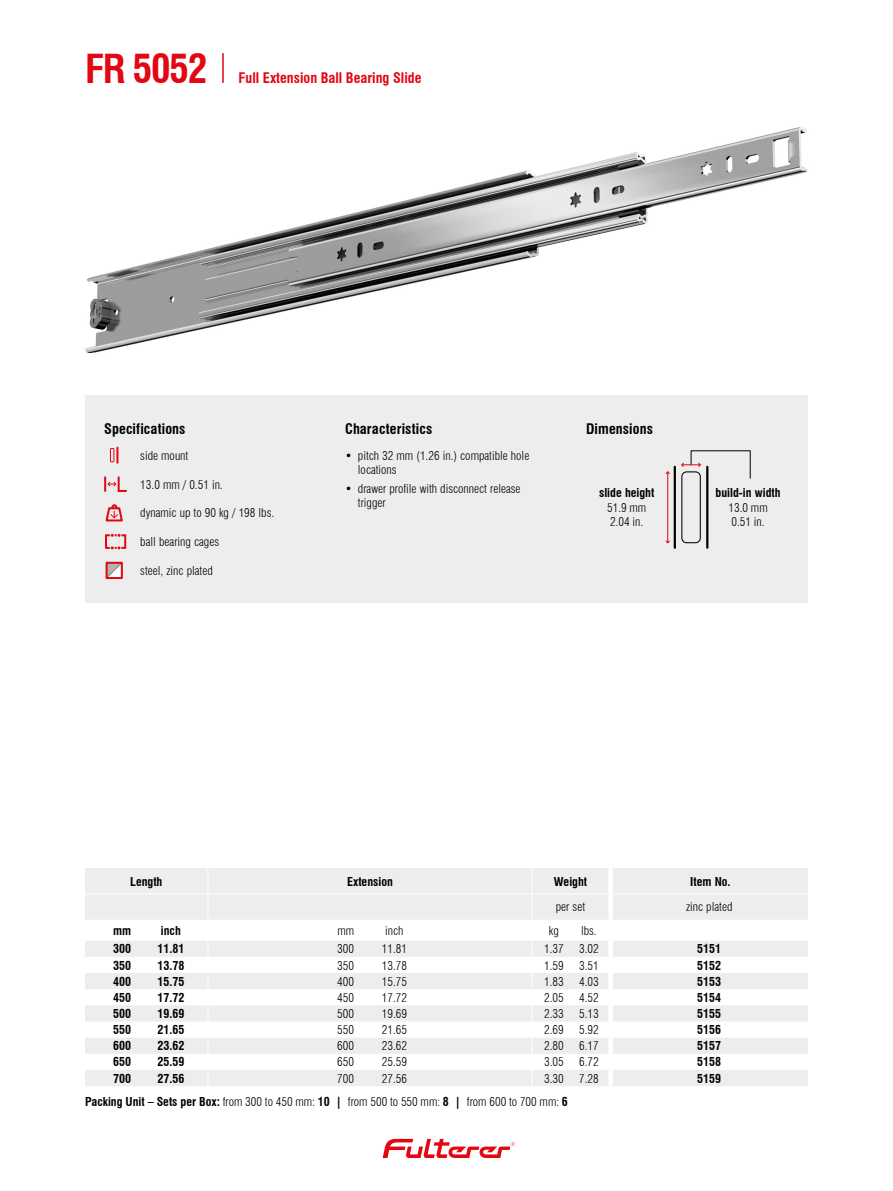
<style>
.page{position:relative;width:893px;height:1191px;background:#fff}
.page>*{position:absolute;margin:0;border:0;box-sizing:border-box;transform-origin:0 0}
.t1{font:700 condensed 39px "Swiss 721 BT";letter-spacing:-.03em;color:#e30613}
.CONTENT_Headline{font:700 condensed 14.25px "Swiss 721 BT";letter-spacing:.01em;color:#000}
.t2{font:700 condensed 14.25px "Swiss 721 BT";color:#e30613}
.CONTENT_Icons{font:300 condensed 12px/14.4px "Swiss 721 BT";color:#000}
.TABLE_Text_bold{font:700 condensed 12px "Swiss 721 BT";color:#000}
.TABLE_Text_light{font:300 condensed 12px "Swiss 721 BT";color:#000}
.TABLE_Text_bold-2{font:300 condensed 12px "Swiss 721 BT";color:#000}
.CONTENT_Headline-2{font:700 condensed 12px "Swiss 721 BT";color:#000}
.s1{font-weight:700}
</style>
<div class="page">
<svg style="left:383px;top:1138px;width:131px;height:20px"></svg>
<img style="left:85px;top:128px;width:723px;height:225px">
<hr style="left:222px;top:53px;width:2px;height:30px;background:#e30613">
<div style="left:85px;top:395px;width:723px;height:207px;background:#ededed"></div>
<div style="left:110px;top:448px;width:4px;height:14px;border:1px solid #e30613"></div>
<svg style="left:116px;top:447px;width:2px;height:16px"></svg>
<svg style="left:104px;top:476px;width:23px;height:16px"></svg>
<svg style="left:106px;top:504px;width:17px;height:17px"></svg>
<svg style="left:105px;top:534px;width:21px;height:15px"></svg>
<svg style="left:109px;top:565px;width:11px;height:11px"></svg>
<div style="left:106px;top:562px;width:17px;height:17px;border:2px solid #e30613"></div>
<div style="left:681px;top:471px;width:20px;height:72px;border:1px solid #000;border-radius:5px"></div>
<hr style="left:706px;top:467px;width:2px;height:81px;background:#000">
<hr style="left:674px;top:467px;width:2px;height:81px;background:#000">
<hr style="left:667px;top:472px;width:1px;height:71px;background:#e30613">
<svg style="left:665px;top:540px;width:5px;height:4px"></svg>
<svg style="left:681px;top:450px;width:69px;height:28px"></svg>
<svg style="left:85px;top:868px;width:723px;height:218px"></svg>
<p class="t1" style="left:85px;top:45px;width:124px">FR 5052</p>
<p class="t2" style="left:239px;top:69px;width:184px">Full Extension Ball Bearing Slide</p>
<p class="CONTENT_Headline" style="left:104px;top:420px;width:83px">Specifications</p>
<p class="CONTENT_Icons" style="left:140px;top:448px;width:50px">side mount</p>
<p class="CONTENT_Icons" style="left:140px;top:477px;width:84px">13.0 mm / 0.51 in.</p>
<p class="CONTENT_Icons" style="left:140px;top:506px;width:135px">dynamic up to 90 kg / 198 lbs.</p>
<p class="CONTENT_Icons" style="left:140px;top:534px;width:80px">ball bearing cages</p>
<p class="CONTENT_Icons" style="left:140px;top:563px;width:74px">steel, zinc plated</p>
<p class="CONTENT_Headline" style="left:345px;top:420px;width:89px">Characteristics</p>
<p class="CONTENT_Icons" style="left:358px;top:448px;width:173px;text-indent:-13px">• pitch 32 mm (1.26 in.) compatible hole locations</p>
<p class="CONTENT_Icons" style="left:358px;top:481px;width:164px;text-indent:-13px">• drawer profile with disconnect release trigger</p>
<p class="CONTENT_Headline" style="left:586px;top:420px;width:68px">Dimensions</p>
<p class="CONTENT_Headline-2" style="left:599px;top:486px;width:57px">slide height</p>
<p class="CONTENT_Icons" style="left:607px;top:500px;width:41px">51.9 mm<br>2.04 in.</p>
<p class="CONTENT_Headline-2" style="left:716px;top:486px;width:66px">build-in width</p>
<p class="CONTENT_Icons" style="left:728px;top:500px;width:41px">13.0 mm<br>0.51 in.</p>
<p class="TABLE_Text_bold" style="left:130px;top:874px;width:34px">Length</p>
<p class="TABLE_Text_bold" style="left:347px;top:874px;width:47px">Extension</p>
<p class="TABLE_Text_bold" style="left:554px;top:874px;width:35px">Weight</p>
<p class="TABLE_Text_bold" style="left:690px;top:874px;width:42px">Item No.</p>
<p class="TABLE_Text_light" style="left:556px;top:900px;width:31px">per set</p>
<p class="TABLE_Text_light" style="left:686px;top:900px;width:48px">zinc plated</p>
<p class="TABLE_Text_bold" style="left:113px;top:923px;width:20px">mm</p>
<p class="TABLE_Text_bold" style="left:161px;top:923px;width:21px">inch</p>
<p class="TABLE_Text_light" style="left:337px;top:923px;width:18px">mm</p>
<p class="TABLE_Text_light" style="left:385px;top:923px;width:20px">inch</p>
<p class="TABLE_Text_light" style="left:549px;top:923px;width:11px">kg</p>
<p class="TABLE_Text_light" style="left:581px;top:923px;width:17px">lbs.</p>
<p class="TABLE_Text_bold" style="left:113px;top:941px;width:19px">300</p>
<p class="TABLE_Text_bold" style="left:157px;top:941px;width:28px">11.81</p>
<p class="TABLE_Text_bold-2" style="left:337px;top:941px;width:18px">300</p>
<p class="TABLE_Text_bold-2" style="left:382px;top:941px;width:27px">11.81</p>
<p class="TABLE_Text_light" style="left:544px;top:941px;width:21px">1.37</p>
<p class="TABLE_Text_light" style="left:579px;top:941px;width:21px">3.02</p>
<p class="TABLE_Text_bold" style="left:113px;top:958px;width:19px">350</p>
<p class="TABLE_Text_bold" style="left:157px;top:958px;width:28px">13.78</p>
<p class="TABLE_Text_bold-2" style="left:337px;top:958px;width:18px">350</p>
<p class="TABLE_Text_bold-2" style="left:382px;top:958px;width:27px">13.78</p>
<p class="TABLE_Text_light" style="left:544px;top:958px;width:21px">1.59</p>
<p class="TABLE_Text_light" style="left:579px;top:958px;width:21px">3.51</p>
<p class="TABLE_Text_bold" style="left:113px;top:974px;width:19px">400</p>
<p class="TABLE_Text_bold" style="left:157px;top:974px;width:28px">15.75</p>
<p class="TABLE_Text_bold-2" style="left:337px;top:974px;width:18px">400</p>
<p class="TABLE_Text_bold-2" style="left:382px;top:974px;width:27px">15.75</p>
<p class="TABLE_Text_light" style="left:544px;top:974px;width:21px">1.83</p>
<p class="TABLE_Text_light" style="left:579px;top:974px;width:21px">4.03</p>
<p class="TABLE_Text_bold" style="left:113px;top:990px;width:19px">450</p>
<p class="TABLE_Text_bold" style="left:157px;top:990px;width:28px">17.72</p>
<p class="TABLE_Text_bold-2" style="left:337px;top:990px;width:18px">450</p>
<p class="TABLE_Text_bold-2" style="left:382px;top:990px;width:27px">17.72</p>
<p class="TABLE_Text_light" style="left:544px;top:990px;width:21px">2.05</p>
<p class="TABLE_Text_light" style="left:579px;top:990px;width:21px">4.52</p>
<p class="TABLE_Text_bold" style="left:113px;top:1006px;width:19px">500</p>
<p class="TABLE_Text_bold" style="left:157px;top:1006px;width:28px">19.69</p>
<p class="TABLE_Text_bold-2" style="left:337px;top:1006px;width:18px">500</p>
<p class="TABLE_Text_bold-2" style="left:382px;top:1006px;width:27px">19.69</p>
<p class="TABLE_Text_light" style="left:544px;top:1006px;width:21px">2.33</p>
<p class="TABLE_Text_light" style="left:579px;top:1006px;width:21px">5.13</p>
<p class="TABLE_Text_bold" style="left:113px;top:1022px;width:19px">550</p>
<p class="TABLE_Text_bold" style="left:157px;top:1022px;width:28px">21.65</p>
<p class="TABLE_Text_bold-2" style="left:337px;top:1022px;width:18px">550</p>
<p class="TABLE_Text_bold-2" style="left:382px;top:1022px;width:27px">21.65</p>
<p class="TABLE_Text_light" style="left:544px;top:1022px;width:21px">2.69</p>
<p class="TABLE_Text_light" style="left:579px;top:1022px;width:21px">5.92</p>
<p class="TABLE_Text_bold" style="left:113px;top:1038px;width:19px">600</p>
<p class="TABLE_Text_bold" style="left:157px;top:1038px;width:28px">23.62</p>
<p class="TABLE_Text_bold-2" style="left:337px;top:1038px;width:18px">600</p>
<p class="TABLE_Text_bold-2" style="left:382px;top:1038px;width:27px">23.62</p>
<p class="TABLE_Text_light" style="left:544px;top:1038px;width:21px">2.80</p>
<p class="TABLE_Text_light" style="left:579px;top:1038px;width:21px">6.17</p>
<p class="TABLE_Text_bold" style="left:113px;top:1055px;width:19px">650</p>
<p class="TABLE_Text_bold" style="left:157px;top:1055px;width:28px">25.59</p>
<p class="TABLE_Text_bold-2" style="left:337px;top:1055px;width:18px">650</p>
<p class="TABLE_Text_bold-2" style="left:382px;top:1055px;width:27px">25.59</p>
<p class="TABLE_Text_light" style="left:544px;top:1055px;width:21px">3.05</p>
<p class="TABLE_Text_light" style="left:579px;top:1055px;width:21px">6.72</p>
<p class="TABLE_Text_bold" style="left:113px;top:1071px;width:19px">700</p>
<p class="TABLE_Text_bold" style="left:157px;top:1071px;width:28px">27.56</p>
<p class="TABLE_Text_bold-2" style="left:337px;top:1071px;width:18px">700</p>
<p class="TABLE_Text_bold-2" style="left:382px;top:1071px;width:27px">27.56</p>
<p class="TABLE_Text_light" style="left:544px;top:1071px;width:21px">3.30</p>
<p class="TABLE_Text_light" style="left:579px;top:1071px;width:21px">7.28</p>
<p class="CONTENT_Icons" style="left:85px;top:1094px;width:484px"><span class="s1">Packing Unit – Sets per Box:</span> from 300 to 450 mm: <span class="s1">10 |</span> from 500 to 550 mm: <span class="s1">8 |</span> from 600 to 700 mm: <span class="s1">6</span></p>
<p class="TABLE_Text_bold" style="left:697px;top:941px;width:25px">5151</p>
<p class="TABLE_Text_bold" style="left:697px;top:958px;width:25px">5152</p>
<p class="TABLE_Text_bold" style="left:697px;top:974px;width:25px">5153</p>
<p class="TABLE_Text_bold" style="left:697px;top:990px;width:25px">5154</p>
<p class="TABLE_Text_bold" style="left:697px;top:1006px;width:25px">5155</p>
<p class="TABLE_Text_bold" style="left:697px;top:1022px;width:25px">5156</p>
<p class="TABLE_Text_bold" style="left:697px;top:1038px;width:25px">5157</p>
<p class="TABLE_Text_bold" style="left:697px;top:1055px;width:25px">5158</p>
<p class="TABLE_Text_bold" style="left:697px;top:1071px;width:25px">5159</p>
</div>
